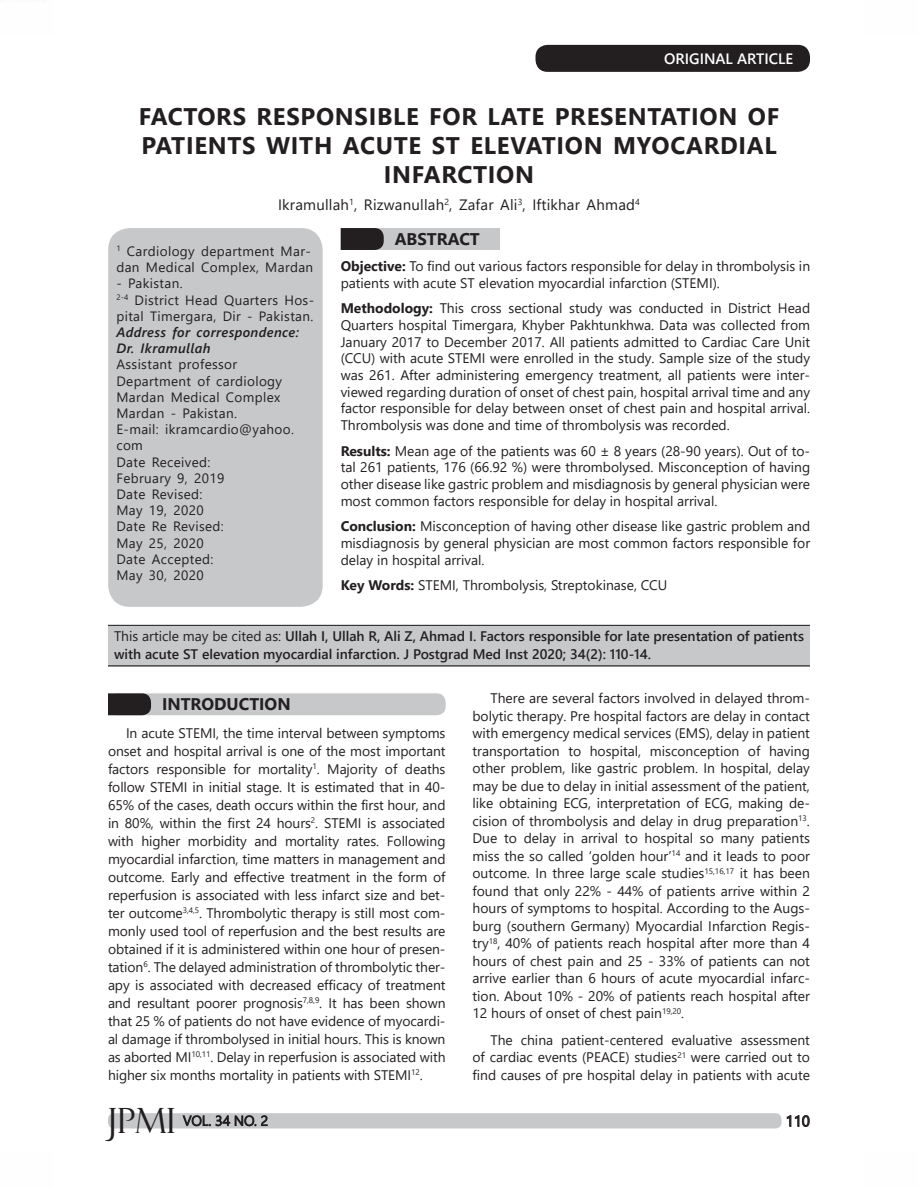
<style>
.page{position:relative;width:918px;height:1188px;background:#fff}
.page>*{position:absolute;margin:0;border:0;box-sizing:border-box;transform-origin:0 0}
.t1{font:34.8px "Felix Titling";color:#231f20}
.big_heading{font:700 24px/28.8px "Segoe UI";letter-spacing:.03em;color:#231f20;text-align:center}
.t2{font:700 16.8px "Segoe UI";color:#231f20}
.big_heading-2{font:15px "Segoe UI";letter-spacing:.015em;color:#231f20}
.table_text{font:600 15px "Segoe UI";color:#fff}
.Body_Text{font:13.8px/17.5px "Segoe UI";color:#231f20;text-align:justify}
.abstract_body_text{font:13.8px/16.6px "Segoe UI";color:#231f20;text-align:justify}
.text_between_2_lines{font:600 13.8px/17.2px "Segoe UI";color:#231f20}
.t3{font:300 13.8px "Segoe UI";color:#231f20}
.frame_text_first_pag{font:13.5px/16.2px "Segoe UI";letter-spacing:.025em;color:#231f20}
.frame_text_first_pag-2{font:italic 600 13.5px "Segoe UI";letter-spacing:.03em;color:#231f20}
.s1{font-weight:700}
.s2{font-weight:400}
</style>
<div class="page">
<div style="left:108px;top:1113px;width:674px;height:15px;background:#c7c8ca;border-radius:6px"></div>
<svg style="left:182px;top:1115px;width:86px;height:12px"></svg>
<svg style="left:787px;top:1115px;width:23px;height:12px"></svg>
<div style="left:536px;top:45px;width:274px;height:27px;background:#231f20;border-radius:12px"></div>
<div style="left:108px;top:693px;width:338px;height:22px;background:#c7c8ca;border-radius:9px"></div>
<svg style="left:108px;top:693px;width:43px;height:22px"></svg>
<div style="left:108px;top:625px;width:702px;height:41px;background:#c7c8ca"></div>
<hr style="left:108px;top:625px;width:702px;height:1px;background:#231f20">
<hr style="left:108px;top:665px;width:702px;height:1px;background:#231f20">
<div style="left:341px;top:228px;width:158px;height:22px;background:#c7c8ca"></div>
<svg style="left:341px;top:228px;width:43px;height:22px"></svg>
<div style="left:108px;top:228px;width:215px;height:379px;background:#c7c8ca;border-radius:22px"></div>
<p class="table_text" style="left:664px;top:44px;width:131px">ORIGINAL ARTICLE</p>
<p class="big_heading" style="left:139px;top:101px;width:642px">FACTORS RESPONSIBLE FOR LATE PRESENTATION OF<br>PATIENTS WITH ACUTE ST ELEVATION MYOCARDIAL<br>INFARCTION</p>
<p class="big_heading-2" style="left:278px;top:191px;width:363px">Ikramullah<sup>1</sup>, Rizwanullah<sup>2</sup>, Zafar Ali<sup>3</sup>, Iftikhar Ahmad<sup>4</sup></p>
<p class="frame_text_first_pag" style="left:116px;top:242px;width:198px"><sup>1</sup> Cardiology department Mar&shy;dan Medical Complex, Mardan</p>
<p class="frame_text_first_pag" style="left:116px;top:274px;width:68px">- Pakistan.</p>
<p class="frame_text_first_pag" style="left:116px;top:290px;width:199px"><sup>2-4</sup> District Head Quarters Hos&shy;pital Timergara, Dir - Pakistan.</p>
<p class="frame_text_first_pag-2" style="left:116px;top:319px;width:184px">Address for correspondence:</p>
<p class="frame_text_first_pag-2" style="left:116px;top:336px;width:96px">Dr. Ikramullah</p>
<p class="frame_text_first_pag" style="left:116px;top:355px;width:122px">Assistant professor</p>
<p class="frame_text_first_pag" style="left:116px;top:371px;width:167px">Department of cardiology<br>Mardan Medical Complex<br>Mardan - Pakistan.</p>
<p class="frame_text_first_pag" style="left:116px;top:420px;width:179px">E-mail: ikramcardio@yahoo. com</p>
<p class="frame_text_first_pag" style="left:116px;top:452px;width:95px">Date Received:</p>
<p class="frame_text_first_pag" style="left:116px;top:469px;width:109px">February 9, 2019</p>
<p class="frame_text_first_pag" style="left:116px;top:485px;width:88px">Date Revised:</p>
<p class="frame_text_first_pag" style="left:116px;top:501px;width:89px">May 19, 2020</p>
<p class="frame_text_first_pag" style="left:116px;top:517px;width:109px">Date Re Revised:</p>
<p class="frame_text_first_pag" style="left:116px;top:533px;width:89px">May 25, 2020</p>
<p class="frame_text_first_pag" style="left:116px;top:550px;width:98px">Date Accepted:</p>
<p class="frame_text_first_pag" style="left:116px;top:566px;width:89px">May 30, 2020</p>
<p class="t2" style="left:395px;top:223px;width:87px">ABSTRACT</p>
<p class="abstract_body_text" style="left:341px;top:257px;width:471px"><span class="s1">Objective:</span> To find out various factors responsible for delay in thrombolysis in patients with acute ST elevation myocardial infarction (STEMI).</p>
<p class="abstract_body_text" style="left:341px;top:299px;width:471px"><span class="s1">Methodology:</span> This cross sectional study was conducted in District Head Quarters hospital Timergara, Khyber Pakhtunkhwa. Data was collected from January 2017 to December 2017. All patients admitted to Cardiac Care Unit (CCU) with acute STEMI were enrolled in the study. Sample size of the study was 261. After administering emergency treatment, all patients were inter&shy;viewed regarding duration of onset of chest pain, hospital arrival time and any factor responsible for delay between onset of chest pain and hospital arrival.<br>Thrombolysis was done and time of thrombolysis was recorded.</p>
<p class="abstract_body_text" style="left:341px;top:441px;width:471px"><span class="s1">Results:</span> Mean age of the patients was 60 ± 8 years (28-90 years). Out of to&shy;tal 261 patients, 176 (66.92 %) were thrombolysed. Misconception of having other disease like gastric problem and misdiagnosis by general physician were most common factors responsible for delay in hospital arrival.</p>
<p class="abstract_body_text" style="left:341px;top:517px;width:471px"><span class="s1">Conclusion:</span> Misconception of having other disease like gastric problem and misdiagnosis by general physician are most common factors responsible for delay in hospital arrival.</p>
<p class="abstract_body_text" style="left:341px;top:576px;width:328px"><span class="s1">Key Words:</span> STEMI, Thrombolysis, Streptokinase, CCU</p>
<p class="text_between_2_lines" style="left:114px;top:627px;width:691px"><span class="s2">This article may be cited as:</span> Ullah I, Ullah R, Ali Z, Ahmad I. Factors responsible for late presentation of patients with acute ST elevation myocardial infarction. J Postgrad Med Inst 2020; 34(2): 110-14.</p>
<p class="t2" style="left:162px;top:689px;width:130px">INTRODUCTION</p>
<p class="Body_Text" style="left:108px;top:723px;width:339px;line-height:18px;text-indent:18px">In acute STEMI, the time interval between symptoms onset and hospital arrival is one of the most important factors responsible for mortality<sup>1</sup>. Majority of deaths follow STEMI in initial stage. It is estimated that in 40- 65% of the cases, death occurs within the first hour, and in 80%, within the first 24 hours<sup>2</sup>. STEMI is associated with higher morbidity and mortality rates. Following myocardial infarction, time matters in management and outcome. Early and effective treatment in the form of reperfusion is associated with less infarct size and bet&shy;ter outcome<sup>3,4,5</sup>. Thrombolytic therapy is still most com&shy;monly used tool of reperfusion and the best results are obtained if it is administered within one hour of presen&shy;tation<sup>6</sup>. The delayed administration of thrombolytic ther&shy;apy is associated with decreased efficacy of treatment and resultant poorer prognosis<sup>7,8,9</sup>. It has been shown that 25 % of patients do not have evidence of myocardi&shy;al damage if thrombolysed in initial hours. This is known as aborted MI<sup>10,11</sup>. Delay in reperfusion is associated with higher six months mortality in patients with STEMI<sup>12</sup>.</p>
<p class="Body_Text" style="left:472px;top:689px;width:339px;text-indent:18px">There are several factors involved in delayed throm&shy;bolytic therapy. Pre hospital factors are delay in contact with emergency medical services (EMS), delay in patient transportation to hospital, misconception of having other problem, like gastric problem. In hospital, delay may be due to delay in initial assessment of the patient, like obtaining ECG, interpretation of ECG, making de&shy;cision of thrombolysis and delay in drug preparation<sup>13</sup>.<br>Due to delay in arrival to hospital so many patients miss the so called ‘golden hour’<sup>14</sup> and it leads to poor outcome. In three large scale studies<sup>15,16,17</sup> it has been found that only 22% - 44% of patients arrive within 2 hours of symptoms to hospital. According to the Augs&shy;burg (southern Germany) Myocardial Infarction Regis&shy;try<sup>18</sup>, 40% of patients reach hospital after more than 4 hours of chest pain and 25 - 33% of patients can not arrive earlier than 6 hours of acute myocardial infarc&shy;tion. About 10% - 20% of patients reach hospital after 12 hours of onset of chest pain<sup>19,20</sup>.</p>
<p class="Body_Text" style="left:472px;top:1030px;width:339px;text-indent:18px">The china patient‐centered evaluative assessment of cardiac events (PEACE) studies<sup>21</sup> were carried out to find causes of pre hospital delay in patients with acute</p>
<h1 class="t1" style="left:108px;top:1101px;width:69px">JPMI</h1>
<p class="t3" style="left:183px;top:1108px;width:87px">VOL. 34 NO. 2</p>
<p class="big_heading-2" style="left:786px;top:1107px;width:26px">110</p>
</div>
